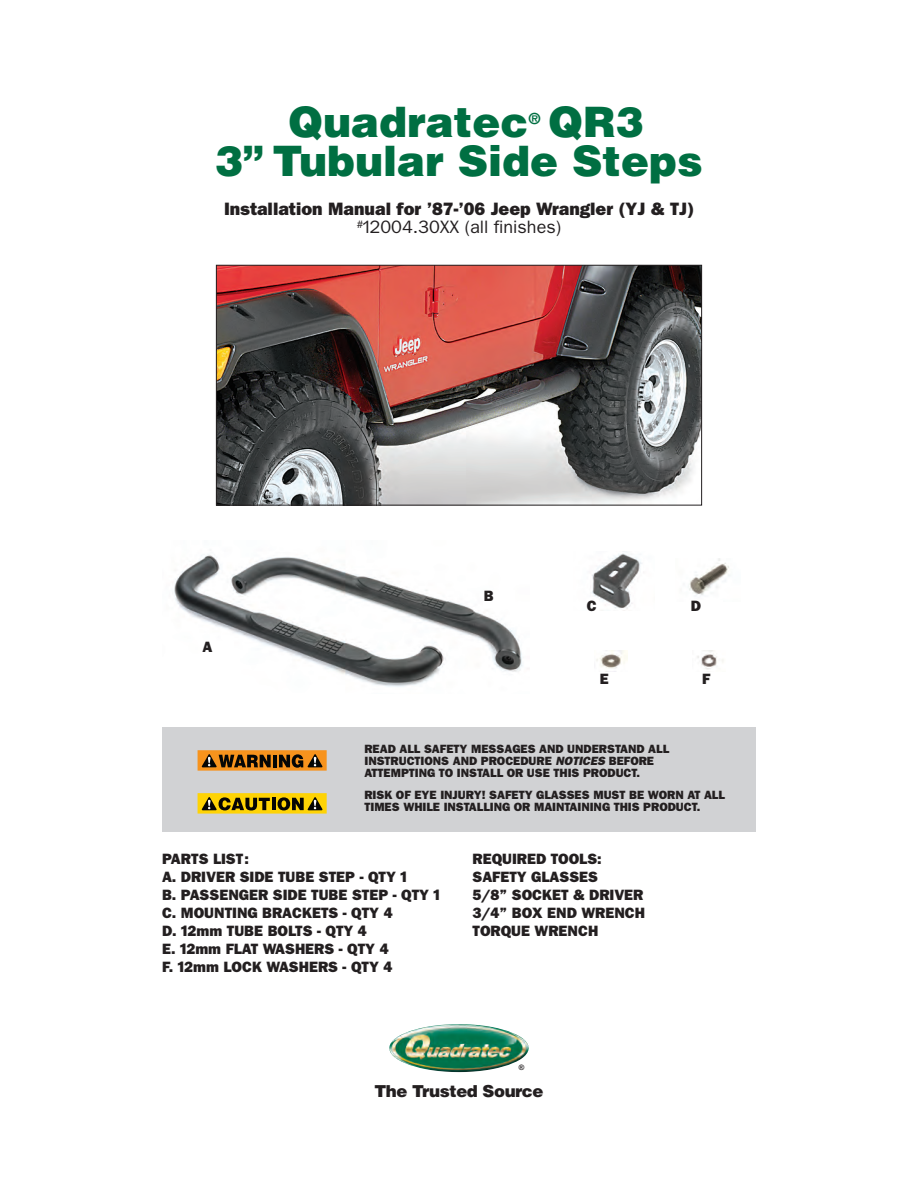
<style>
.page{position:relative;width:918px;height:1188px;background:#fff}
.page>*{position:absolute;margin:0;border:0;box-sizing:border-box;transform-origin:0 0}
.t1{font:900 42px/39px "Helvetica";color:#006f42}
.t2{font:800 18px/18px "New Franklin Gothic";color:#231f20;text-align:center}
.t3{font:900 16.5px "Helvetica";letter-spacing:-.025em;color:#231f20}
.t4{font:900 15.3px "Helvetica";color:#006f42}
.t5{font:800 15px/18px "New Franklin Gothic";color:#231f20}
.t6{font:800 12px/12px "New Franklin Gothic";color:#231f20}
.t7{font:700 7.5px "Arial";color:#231f20}
.s1{font-weight:400}
.s2{font-style:italic}
</style>
<div class="page">
<img style="left:592px;top:552px;width:50px;height:57px">
<img style="left:218px;top:267px;width:482px;height:237px">
<div style="left:216px;top:265px;width:486px;height:241px;border:1px solid #231f20"></div>
<img style="left:389px;top:1024px;width:140px;height:48px">
<div style="left:162px;top:728px;width:594px;height:104px;background:#d1d2d4"></div>
<svg style="left:198px;top:750px;width:129px;height:21px;background:#a5671d"></svg>
<svg style="left:198px;top:793px;width:129px;height:21px;background:#b0940d"></svg>
<img style="left:174px;top:554px;width:349px;height:133px">
<img style="left:596px;top:650px;width:31px;height:22px">
<img style="left:697px;top:650px;width:27px;height:20px">
<img style="left:689px;top:559px;width:41px;height:37px">
<div style="left:202px;top:641px;width:32px;height:31px;background:#fff"></div>
<div style="left:484px;top:591px;width:31px;height:17px;background:#fff"></div>
<div style="left:587px;top:600px;width:11px;height:18px;background:#fff"></div>
<p class="t1" style="left:215px;top:107px;width:489px;text-indent:333px">QR3<br>3” Tubular Side Steps</p>
<p class="t2" style="left:224px;top:202px;width:471px">Installation Manual for ’87-’06 Jeep Wrangler (YJ &amp; TJ) <sup>#</sup><span class="s1">12004.30XX (all finishes)</span></p>
<p class="t1" style="left:288px;top:107px;width:242px">Quadratec</p>
<p class="t4" style="left:528px;top:113px;width:14px">®</p>
<p class="t5" style="left:202px;top:639px;width:11px">A</p>
<p class="t5" style="left:484px;top:588px;width:11px">B</p>
<p class="t5" style="left:587px;top:598px;width:11px">C</p>
<p class="t5" style="left:691px;top:598px;width:12px">D</p>
<p class="t5" style="left:600px;top:672px;width:10px">E</p>
<p class="t5" style="left:702px;top:672px;width:10px">F</p>
<p class="t6" style="left:364px;top:744px;width:306px">READ ALL SAFETY MESSAGES AND UNDERSTAND ALL<br>INSTRUCTIONS AND PROCEDURE <span class="s2">NOTICES</span> BEFORE<br>ATTEMPTING TO INSTALL OR USE THIS PRODUCT.</p>
<p class="t6" style="left:364px;top:790px;width:362px">RISK OF EYE INJURY! SAFETY GLASSES MUST BE WORN AT ALL<br>TIMES WHILE INSTALLING OR MAINTAINING THIS PRODUCT.</p>
<p class="t5" style="left:162px;top:851px;width:280px">PARTS LIST:<br>A. DRIVER SIDE TUBE STEP - QTY 1<br>B. PASSENGER SIDE TUBE STEP - QTY 1<br>C. MOUNTING BRACKETS - QTY 4<br>D. 12mm TUBE BOLTS - QTY 4<br>E. 12mm FLAT WASHERS - QTY 4<br>F. 12mm LOCK WASHERS - QTY 4</p>
<p class="t5" style="left:472px;top:851px;width:174px">REQUIRED TOOLS:<br>SAFETY GLASSES<br>5/8” SOCKET &amp; DRIVER<br>3/4” BOX END WRENCH<br>TORQUE WRENCH</p>
<p class="t7" style="left:519px;top:1063px;width:7px">®</p>
<p class="t3" style="left:374px;top:1085px;width:171px">The Trusted Source</p>
</div>
